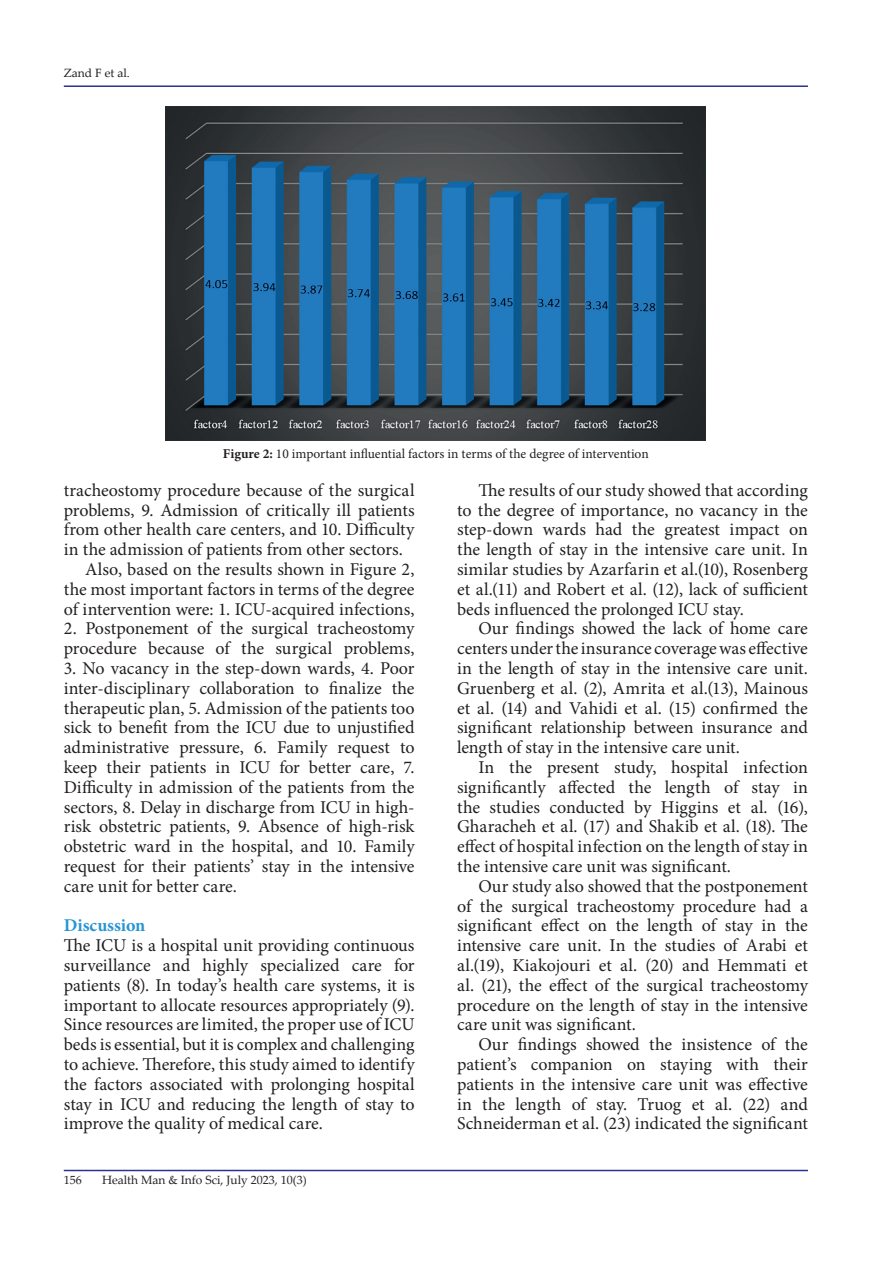
<style>
.page{position:relative;width:893px;height:1263px;background:#fff}
.page>*{position:absolute;margin:0;border:0;box-sizing:border-box;transform-origin:0 0}
.t1{font:18px/19.8px "Minion Pro";letter-spacing:-.005em;color:#231f20;text-align:justify}
.t2{font:700 18px "Minion Pro";color:#2895d3}
.t3{font:13.5px "Minion Pro";color:#231f20}
.t4{font:12px "Palatino Linotype";color:#231f20}
.s1{font-weight:700}
</style>
<div class="page">
<hr style="left:64px;top:1170px;width:744px;height:1px;background:#2e3092">
<hr style="left:64px;top:85px;width:744px;height:2px;background:#2e3092">
<img style="left:166px;top:106px;width:540px;height:334px">
<p class="t4" style="left:64px;top:64px;width:68px">Zand F et al.</p>
<p class="t3" style="left:223px;top:445px;width:427px"><span class="s1">Figure 2:</span> 10 important influential factors in terms of the degree of intervention</p>
<p class="t1" style="left:64px;top:480px;width:352px">tracheostomy procedure because of the surgical</p>
<p class="t1" style="left:64px;top:500px;width:352px">problems, 9. Admission of critically ill patients</p>
<p class="t1" style="left:64px;top:520px;width:352px">from other health care centers, and 10. Difficulty</p>
<p class="t1" style="left:64px;top:540px;width:340px">in the admission of patients from other sectors.</p>
<p class="t1" style="left:85px;top:559px;width:331px">Also, based on the results shown in Figure 2,</p>
<p class="t1" style="left:64px;top:579px;width:352px">the most important factors in terms of the degree</p>
<p class="t1" style="left:64px;top:599px;width:352px">of intervention were: 1. ICU-acquired infections,</p>
<p class="t1" style="left:64px;top:619px;width:352px">2. Postponement of the surgical tracheostomy procedure because of the surgical problems,</p>
<p class="t1" style="left:64px;top:658px;width:352px">3. No vacancy in the step-down wards, 4. Poor inter-disciplinary collaboration to finalize the therapeutic plan, 5. Admission of the patients too sick to benefit from the ICU due to unjustified administrative pressure, 6. Family request to keep their patients in ICU for better care, 7.<br>Difficulty in admission of the patients from the sectors, 8. Delay in discharge from ICU in high&shy;risk obstetric patients, 9. Absence of high-risk obstetric ward in the hospital, and 10. Family request for their patients’ stay in the intensive care unit for better care.</p>
<p class="t2" style="left:64px;top:913px;width:83px">Discussion</p>
<p class="t1" style="left:64px;top:936px;width:352px">The ICU is a hospital unit providing continuous surveillance and highly specialized care for patients (8). In today’s health care systems, it is important to allocate resources appropriately (9).<br>Since resources are limited, the proper use of ICU beds is essential, but it is complex and challenging to achieve. Therefore, this study aimed to identify the factors associated with prolonging hospital stay in ICU and reducing the length of stay to improve the quality of medical care.</p>
<p class="t4" style="left:64px;top:1172px;width:19px">156</p>
<p class="t4" style="left:102px;top:1171px;width:206px">Health Man &amp; Info Sci, July 2023, 10(3)</p>
<p class="t1" style="left:457px;top:480px;width:352px;text-indent:21px">The results of our study showed that according to the degree of importance, no vacancy in the step-down wards had the greatest impact on the length of stay in the intensive care unit. In similar studies by Azarfarin et al.(10), Rosenberg et al.(11) and Robert et al. (12), lack of sufficient beds influenced the prolonged ICU stay.</p>
<p class="t1" style="left:457px;top:619px;width:352px;text-indent:21px">Our findings showed the lack of home care centers under the insurance coverage was effective in the length of stay in the intensive care unit.<br>Gruenberg et al. (2), Amrita et al.(13), Mainous et al. (14) and Vahidi et al. (15) confirmed the significant relationship between insurance and length of stay in the intensive care unit.</p>
<p class="t1" style="left:457px;top:757px;width:352px;text-indent:21px">In the present study, hospital infection significantly affected the length of stay in the studies conducted by Higgins et al. (16), Gharacheh et al. (17) and Shakib et al. (18). The effect of hospital infection on the length of stay in the intensive care unit was significant.</p>
<p class="t1" style="left:457px;top:876px;width:352px;text-indent:21px">Our study also showed that the postponement of the surgical tracheostomy procedure had a significant effect on the length of stay in the intensive care unit. In the studies of Arabi et al.(19), Kiakojouri et al. (20) and Hemmati et al. (21), the effect of the surgical tracheostomy procedure on the length of stay in the intensive care unit was significant.</p>
<p class="t1" style="left:457px;top:1035px;width:352px;text-indent:21px">Our findings showed the insistence of the patient’s companion on staying with their patients in the intensive care unit was effective in the length of stay. Truog et al. (22) and Schneiderman et al. (23) indicated the significant</p>
</div>
